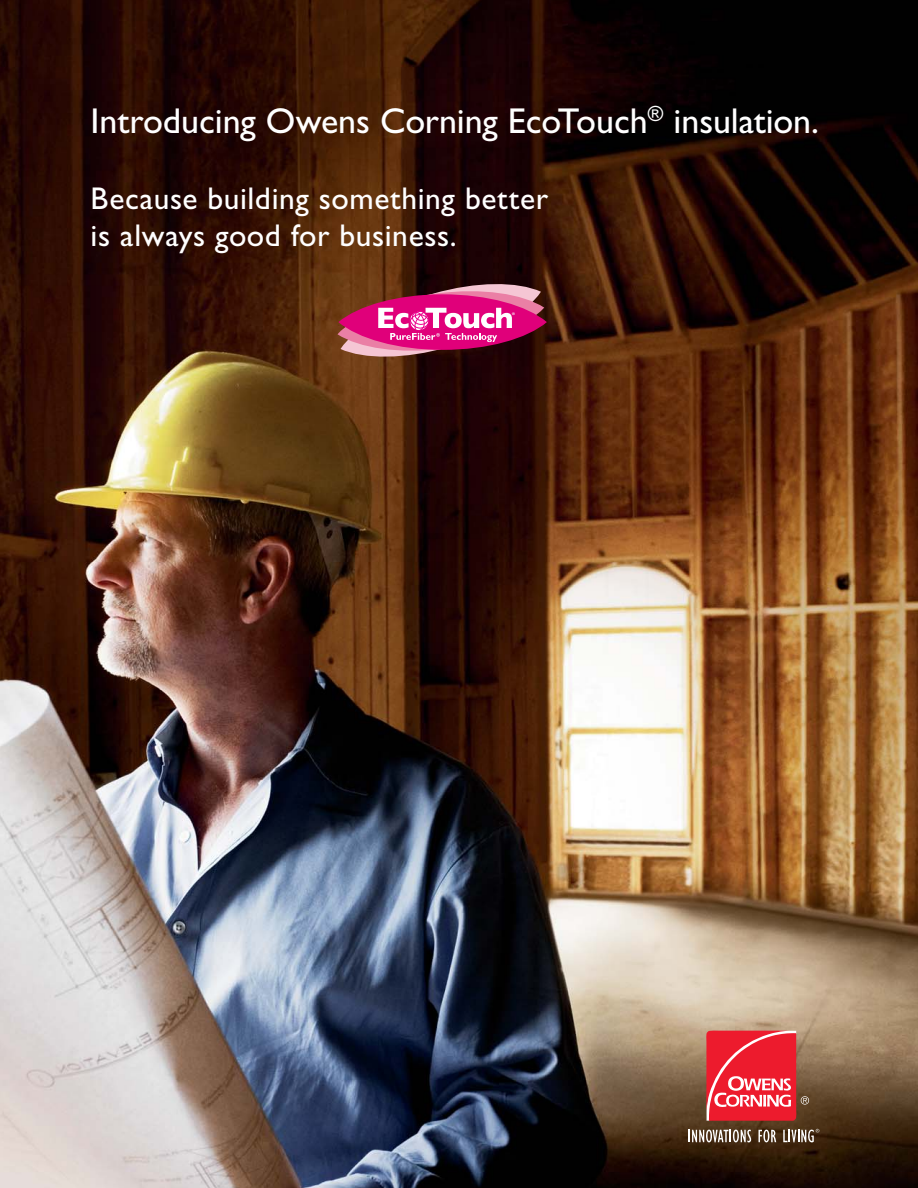
<style>
.page{position:relative;width:918px;height:1188px;background:#fff}
.page>*{position:absolute;margin:0;border:0;box-sizing:border-box;transform-origin:0 0}
.t1{font:36px "Gill Sans Std";color:#fff}
.t2{font:31.5px/37.5px "Gill Sans Std";letter-spacing:.02em;color:#fff}
.t3{font:8.25px "Myriad Pro";color:#fff}
</style>
<div class="page">
<img style="left:0;top:0;width:918px;height:1188px">
<svg style="left:338px;top:284px;width:206px;height:73px"></svg>
<svg style="left:706px;top:1030px;width:103px;height:91px"></svg>
<svg style="left:688px;top:1130px;width:63px;height:12px"></svg>
<svg style="left:759px;top:1130px;width:17px;height:12px"></svg>
<svg style="left:783px;top:1129px;width:36px;height:13px"></svg>
<p class="t1" style="left:91px;top:107px;width:730px">Introducing Owens Corning EcoTouch<sup>®</sup> insulation.</p>
<p class="t2" style="left:91px;top:183px;width:459px">Because building something better is always good for business.</p>
<p class="t3" style="left:512px;top:310px;width:5px">®</p>
</div>
